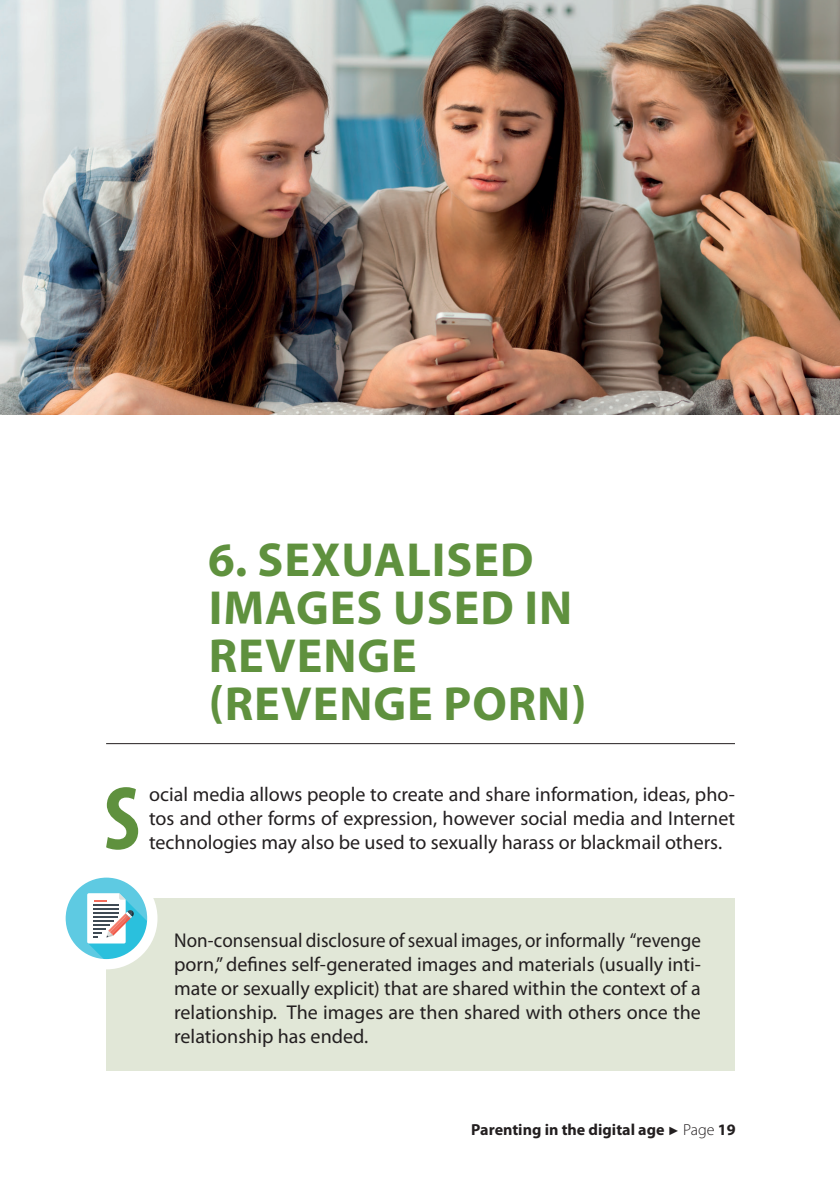
<style>
.page{position:relative;width:840px;height:1191px;background:#fff}
.page>*{position:absolute;margin:0;border:0;box-sizing:border-box;transform-origin:0 0}
.t1{font:700 condensed 91.2px "Myriad Pro";color:#5f913e}
.t2{font:700 48px/48px "Myriad Pro";letter-spacing:.02em;color:#5f913e}
.t3{font:20px/24px "Myriad Pro";color:#231f20;text-align:justify;scale:.95 1}
.t4{font:20px/24px "Myriad Pro";color:#231f20;text-align:justify}
.t5{font:700 16px "Myriad Pro";color:#231f20}
.s1{font-family:"Arial";font-weight:400;font-size:12px}
.s2{font-weight:300}
</style>
<div class="page">
<hr style="left:106px;top:743px;width:628px;height:1px;background:#231f20">
<div style="left:106px;top:898px;width:628px;height:172px;background:#e1e7d7"></div>
<img style="left:0;top:0;width:839px;height:414px">
<svg style="left:60px;top:872px;width:92px;height:92px;fill:#5ecae2"></svg>
<svg style="left:87px;top:893px;width:65px;height:71px"></svg>
<div style="left:55px;top:867px;width:102px;height:102px;border:10px solid #fff;border-radius:50%"></div>
<h2 class="t2" style="left:208px;top:534px;width:379px">6. SEXUALISED<br>IMAGES USED IN<br>REVENGE (REVENGE PORN)</h2>
<h1 class="t1" style="left:104px;top:762px;width:37px">S</h1>
<p class="t4" style="left:149px;top:782px;width:587px">ocial media allows people to create and share information, ideas, pho&shy;tos and other forms of expression, however social media and Internet technologies may also be used to sexually harass or blackmail others.</p>
<p class="t3" style="left:174px;top:928px;width:555px">Non-consensual disclosure of sexual images, or informally “revenge porn,” defines self-generated images and materials (usually inti&shy;mate or sexually explicit) that are shared within the context of a relationship. The images are then shared with others once the relationship has ended.</p>
<p class="t5" style="left:471px;top:1119px;width:266px">Parenting in the digital age <span class="s1">►</span> <span class="s2">Page</span> 19</p>
</div>
